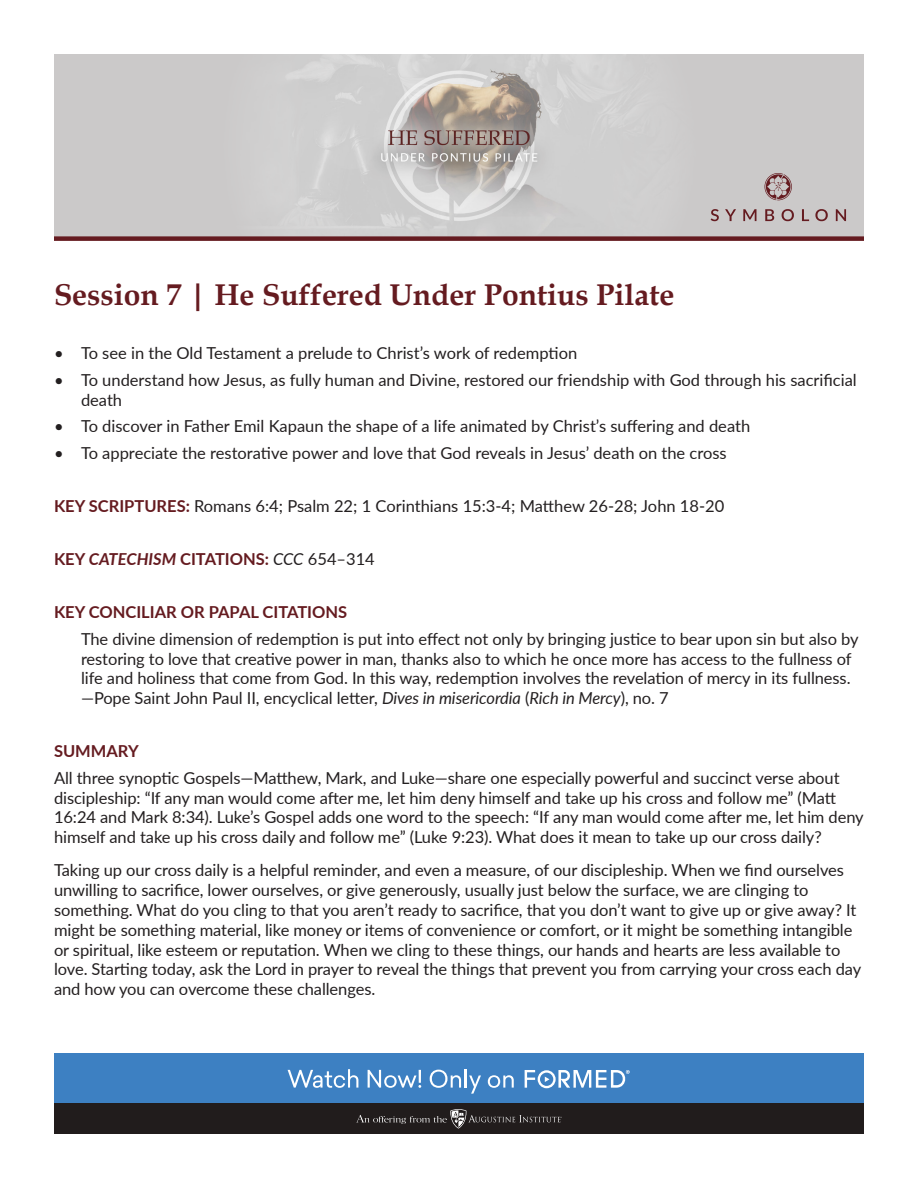
<style>
.page{position:relative;width:918px;height:1188px;background:#fff}
.page>*{position:absolute;margin:0;border:0;box-sizing:border-box;transform-origin:0 0}
.t1{font:700 30px "Book Antiqua";color:#651b20}
.t2{font:16.5px/19.8px "Lato";letter-spacing:-.005em;color:#231f20}
.t3{font:700 16.5px "Lato";color:#651b20}
.s1{font-weight:700;color:#651b20}
.s2{font-style:italic}
.s3{font-weight:400;font-style:italic;color:#231f20}
.s4{font-weight:400;color:#231f20}
</style>
<div class="page">
<div style="left:54px;top:1054px;width:810px;height:50px;background:#3d80c2"></div>
<svg style="left:525px;top:1070px;width:105px;height:18px"></svg>
<svg style="left:288px;top:1069px;width:70px;height:19px"></svg>
<svg style="left:368px;top:1070px;width:53px;height:18px"></svg>
<svg style="left:430px;top:1069px;width:51px;height:25px"></svg>
<svg style="left:488px;top:1075px;width:26px;height:13px"></svg>
<div style="left:54px;top:1104px;width:810px;height:30px;background:#211c1c"></div>
<svg style="left:356px;top:1109px;width:206px;height:20px"></svg>
<div style="left:54px;top:54px;width:810px;height:182px;background:#cbc9c9"></div>
<img style="left:281px;top:54px;width:367px;height:182px">
<div style="left:54px;top:236px;width:810px;height:5px;background:#651b20"></div>
<svg style="left:711px;top:209px;width:8px;height:12px"></svg>
<svg style="left:725px;top:209px;width:11px;height:12px"></svg>
<svg style="left:743px;top:209px;width:13px;height:12px"></svg>
<svg style="left:765px;top:209px;width:9px;height:12px"></svg>
<svg style="left:782px;top:209px;width:12px;height:12px"></svg>
<svg style="left:802px;top:209px;width:7px;height:12px"></svg>
<svg style="left:815px;top:209px;width:13px;height:12px"></svg>
<svg style="left:836px;top:209px;width:10px;height:12px"></svg>
<svg style="left:765px;top:173px;width:27px;height:27px"></svg>
<p class="t1" style="left:54px;top:277px;width:622px">Session 7 | He Suffered Under Pontius Pilate</p>
<p class="t2" style="left:54px;top:343px;width:525px">• To see in the Old Testament a prelude to Christ’s work of redemption</p>
<p class="t2" style="left:81px;top:369px;width:777px;text-indent:-27px">• To understand how Jesus, as fully human and Divine, restored our friendship with God through his sacrificial death</p>
<p class="t2" style="left:54px;top:416px;width:698px">• To discover in Father Emil Kapaun the shape of a life animated by Christ’s suffering and death</p>
<p class="t2" style="left:54px;top:442px;width:674px">• To appreciate the restorative power and love that God reveals in Jesus’ death on the cross</p>
<p class="t2" style="left:54px;top:495px;width:672px"><span class="s1">KEY SCRIPTURES:</span> Romans 6:4; Psalm 22; 1 Corinthians 15:3-4; Matthew 26-28; John 18-20</p>
<p class="t3" style="left:54px;top:547px;width:322px">KEY <span class="s2">CATECHISM</span> CITATIONS: <span class="s3">CCC</span> <span class="s4">654–314</span></p>
<p class="t3" style="left:54px;top:600px;width:295px">KEY CONCILIAR OR PAPAL CITATIONS</p>
<p class="t2" style="left:81px;top:628px;width:779px">The divine dimension of redemption is put into effect not only by bringing justice to bear upon sin but also by restoring to love that creative power in man, thanks also to which he once more has access to the fullness of life and holiness that come from God. In this way, redemption involves the revelation of mercy in its fullness. —Pope Saint John Paul II, encyclical letter, <span class="s2">Dives in misericordia</span> (<span class="s2">Rich in Mercy</span>), no. 7</p>
<p class="t3" style="left:54px;top:739px;width:86px">SUMMARY</p>
<p class="t2" style="left:54px;top:767px;width:811px">All three synoptic Gospels—Matthew, Mark, and Luke—share one especially powerful and succinct verse about discipleship: “If any man would come after me, let him deny himself and take up his cross and follow me” (Matt 16:24 and Mark 8:34). Luke’s Gospel adds one word to the speech: “If any man would come after me, let him deny himself and take up his cross daily and follow me” (Luke 9:23). What does it mean to take up our cross daily?</p>
<p class="t2" style="left:54px;top:860px;width:809px">Taking up our cross daily is a helpful reminder, and even a measure, of our discipleship. When we find ourselves unwilling to sacrifice, lower ourselves, or give generously, usually just below the surface, we are clinging to something. What do you cling to that you aren’t ready to sacrifice, that you don’t want to give up or give away? It might be something material, like money or items of convenience or comfort, or it might be something intangible or spiritual, like esteem or reputation. When we cling to these things, our hands and hearts are less available to love. Starting today, ask the Lord in prayer to reveal the things that prevent you from carrying your cross each day and how you can overcome these challenges.</p>
</div>
